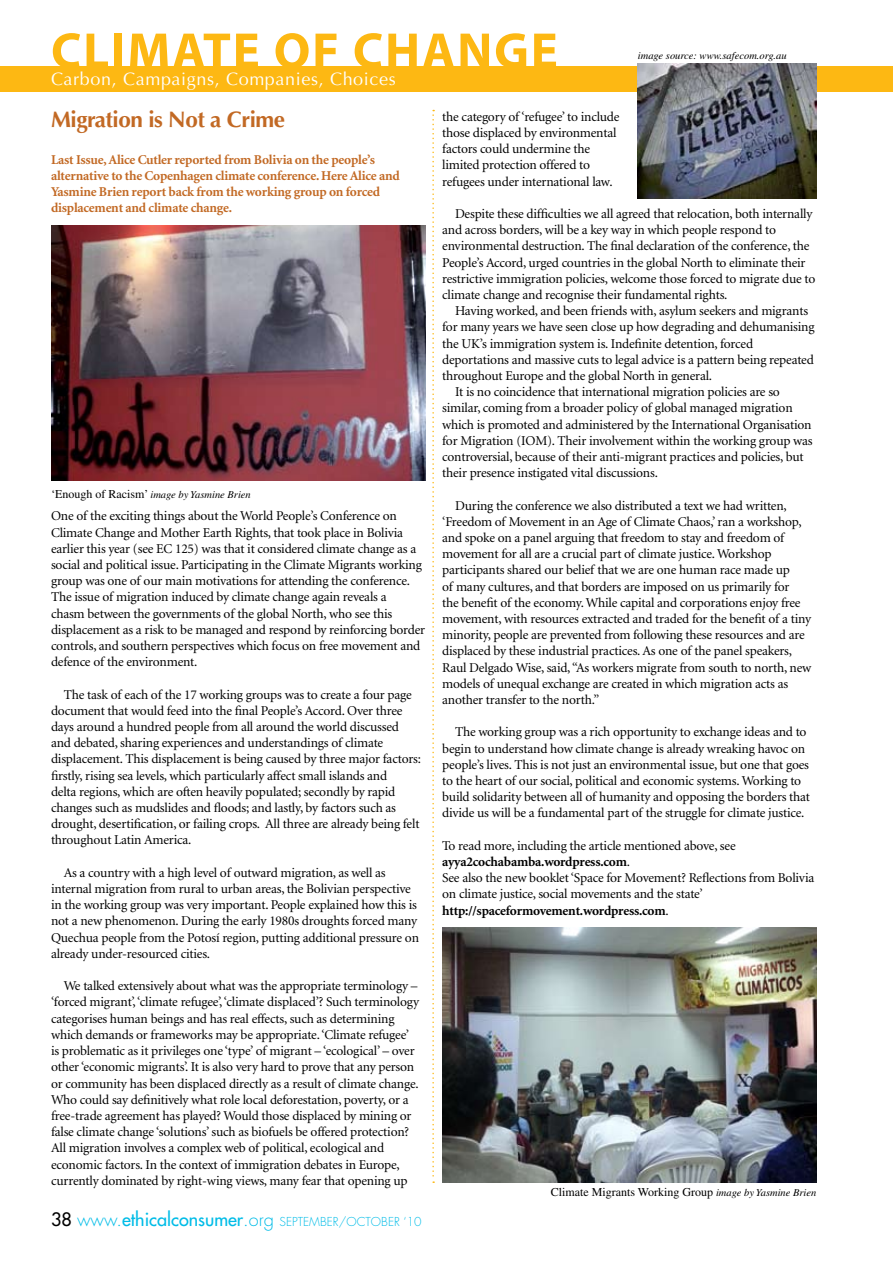
<style>
.page{position:relative;width:893px;height:1263px;background:#fff}
.page>*{position:absolute;margin:0;border:0;box-sizing:border-box;transform-origin:0 0}
.t1{font:700 51px "Myriad";letter-spacing:.035em;color:#fdb813}
.t2{font:700 22.5px "Optima";letter-spacing:-.02em;color:#c26924}
.t3{font:18px "Optima";letter-spacing:.035em;color:#fff}
.t4{font:13.5px/16.2px "Minion";letter-spacing:-.015em;color:#000}
.t5{font:700 13.5px/16.2px "Minion";letter-spacing:-.015em;color:#c26924}
.t6{font:12px "Times";color:#000}
.t7{font:300 12px "Futura";color:#00bce7}
.t8{font:italic 10.5px "Times";color:#000}
.s1{font-style:normal;font-size:12px}
.s2{font-weight:400;font-size:18px;color:#000}
.s3{font-size:18px}
.s4{font-weight:400;font-size:18px}
.s5{font-weight:700}
.s6{font-style:italic;font-size:10.5px}
</style>
<div class="page">
<div style="left:0;top:66px;width:893px;height:25px;background:#fdb813"></div>
<svg style="left:432px;top:110px;width:2px;height:1073px"></svg>
<img style="left:638px;top:64px;width:178px;height:134px">
<img style="left:51px;top:225px;width:374px;height:255px">
<img style="left:442px;top:927px;width:374px;height:255px">
<h1 class="t1" style="left:51px;top:25px;width:508px">CLIMATE OF CHANGE</h1>
<h3 class="t3" style="left:51px;top:69px;width:346px">Carbon, Campaigns, Companies, Choices</h3>
<p class="t8" style="left:638px;top:50px;width:150px">image source: www.safecom.org.au</p>
<h2 class="t2" style="left:51px;top:106px;width:236px">Migration is Not a Crime</h2>
<p class="t5" style="left:51px;top:152px;width:350px">Last Issue, Alice Cutler reported from Bolivia on the people’s alternative to the Copenhagen climate conference. Here Alice and Yasmine Brien report back from the working group on forced displacement and climate change.</p>
<p class="t8" style="left:51px;top:489px;width:201px"><span class="s1">‘Enough of Racism’</span> image by Yasmine Brien</p>
<p class="t4" style="left:51px;top:508px;width:376px">One of the exciting things about the World People’s Conference on Climate Change and Mother Earth Rights, that took place in Bolivia earlier this year (see EC 125) was that it considered climate change as a social and political issue. Participating in the Climate Migrants working group was one of our main motivations for attending the conference.<br>The issue of migration induced by climate change again reveals a<br>chasm between the governments of the global North, who see this displacement as a risk to be managed and respond by reinforcing border controls, and southern perspectives which focus on free movement and defence of the environment.</p>
<p class="t4" style="left:51px;top:687px;width:371px;text-indent:13px">The task of each of the 17 working groups was to create a four page document that would feed into the final People’s Accord. Over three days around a hundred people from all around the world discussed and debated, sharing experiences and understandings of climate displacement. This displacement is being caused by three major factors: firstly, rising sea levels, which particularly affect small islands and<br>delta regions, which are often heavily populated; secondly by rapid changes such as mudslides and floods; and lastly, by factors such as drought, desertification, or failing crops. All three are already being felt throughout Latin America.</p>
<p class="t4" style="left:51px;top:865px;width:369px;text-indent:13px">As a country with a high level of outward migration, as well as internal migration from rural to urban areas, the Bolivian perspective in the working group was very important. People explained how this is not a new phenomenon. During the early 1980s droughts forced many Quechua people from the Potosí region, putting additional pressure on already under-resourced cities.</p>
<p class="t4" style="left:51px;top:978px;width:370px;text-indent:13px">We talked extensively about what was the appropriate terminology – ‘forced migrant’, ‘climate refugee’, ‘climate displaced’? Such terminology categorises human beings and has real effects, such as determining which demands or frameworks may be appropriate. ‘Climate refugee’ is problematic as it privileges one ‘type’ of migrant – ‘ecological’ – over other ‘economic migrants’. It is also very hard to prove that any person or community has been displaced directly as a result of climate change.<br>Who could say definitively what role local deforestation, poverty, or a free-trade agreement has played? Would those displaced by mining or false climate change ‘solutions’ such as biofuels be offered protection?<br>All migration involves a complex web of political, ecological and economic factors. In the context of immigration debates in Europe, currently dominated by right-wing views, many fear that opening up</p>
<p class="t7" style="left:51px;top:1214px;width:372px"><span class="s2">38</span> <span class="s3">www.</span><span class="s4">ethicalconsumer</span><span class="s3">.org</span> SEPTEMBER/OCTOBER ‘10</p>
<p class="t4" style="left:442px;top:109px;width:179px">the category of ‘refugee’ to include those displaced by environmental factors could undermine the limited protection offered to refugees under international law.</p>
<p class="t4" style="left:442px;top:206px;width:375px;text-indent:13px">Despite these difficulties we all agreed that relocation, both internally and across borders, will be a key way in which people respond to environmental destruction. The final declaration of the conference, the People’s Accord, urged countries in the global North to eliminate their restrictive immigration policies, welcome those forced to migrate due to climate change and recognise their fundamental rights.</p>
<p class="t4" style="left:455px;top:303px;width:355px">Having worked, and been friends with, asylum seekers and migrants</p>
<p class="t4" style="left:442px;top:319px;width:374px">for many years we have seen close up how degrading and dehumanising</p>
<p class="t4" style="left:442px;top:336px;width:312px">the UK’s immigration system is. Indefinite detention, forced</p>
<p class="t4" style="left:442px;top:352px;width:373px">deportations and massive cuts to legal advice is a pattern being repeated</p>
<p class="t4" style="left:442px;top:368px;width:271px">throughout Europe and the global North in general.</p>
<p class="t4" style="left:455px;top:384px;width:326px">It is no coincidence that international migration policies are so</p>
<p class="t4" style="left:442px;top:400px;width:352px">similar, coming from a broader policy of global managed migration</p>
<p class="t4" style="left:442px;top:417px;width:371px">which is promoted and administered by the International Organisation</p>
<p class="t4" style="left:442px;top:433px;width:372px">for Migration (IOM). Their involvement within the working group was</p>
<p class="t4" style="left:442px;top:449px;width:363px">controversial, because of their anti-migrant practices and policies, but</p>
<p class="t4" style="left:442px;top:465px;width:217px">their presence instigated vital discussions.</p>
<p class="t4" style="left:442px;top:498px;width:371px;text-indent:13px">During the conference we also distributed a text we had written, ‘Freedom of Movement in an Age of Climate Chaos,’ ran a workshop, and spoke on a panel arguing that freedom to stay and freedom of movement for all are a crucial part of climate justice. Workshop participants shared our belief that we are one human race made up<br>of many cultures, and that borders are imposed on us primarily for<br>the benefit of the economy. While capital and corporations enjoy free movement, with resources extracted and traded for the benefit of a tiny minority, people are prevented from following these resources and are displaced by these industrial practices. As one of the panel speakers, Raul Delgado Wise, said, “As workers migrate from south to north, new models of unequal exchange are created in which migration acts as another transfer to the north.”</p>
<p class="t4" style="left:442px;top:724px;width:369px;text-indent:13px">The working group was a rich opportunity to exchange ideas and to begin to understand how climate change is already wreaking havoc on people’s lives. This is not just an environmental issue, but one that goes to the heart of our social, political and economic systems. Working to build solidarity between all of humanity and opposing the borders that divide us will be a fundamental part of the struggle for climate justice.</p>
<p class="t4" style="left:442px;top:838px;width:374px">To read more, including the article mentioned above, see <span class="s5">ayya2cochabamba.wordpress.com</span>.<br>See also the new booklet ‘Space for Movement? Reflections from Bolivia on climate justice, social movements and the state’ <span class="s5">http://spaceformovement.wordpress.com</span>.</p>
<p class="t6" style="left:551px;top:1185px;width:267px">Climate Migrants Working Group <span class="s6">image by Yasmine Brien</span></p>
</div>
